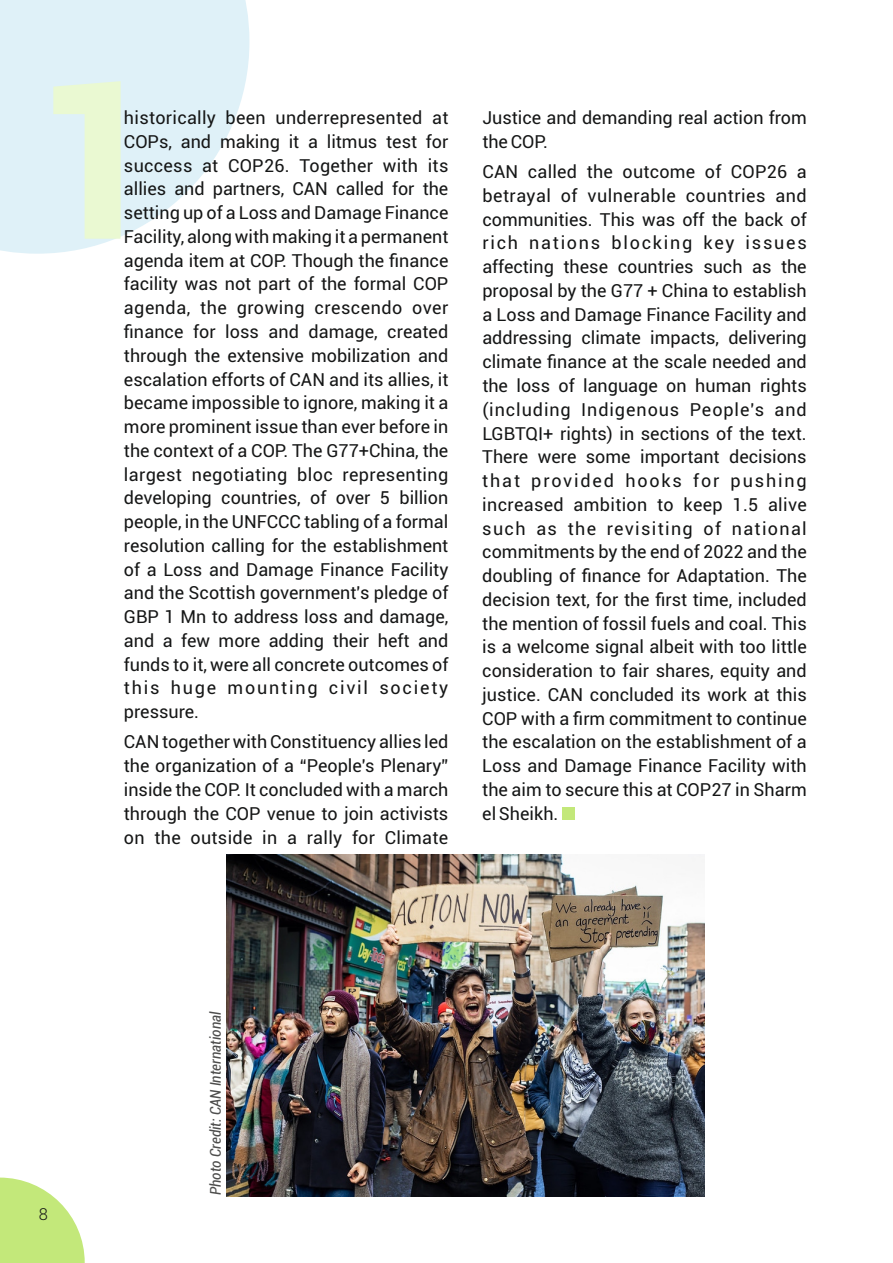
<style>
.page{position:relative;width:893px;height:1263px;background:#fff}
.page>*{position:absolute;margin:0;border:0;box-sizing:border-box;transform-origin:0 0}
.t1{font:900 218.55px "Roboto";color:#eaf9d2}
.t2{font:18px/23.7px "Roboto";color:#151616;text-align:justify}
.t3{font:300 16.5px "Roboto";color:#151616}
.t4{font:italic condensed 15px "Roboto";color:#4e4e4d}
</style>
<div class="page">
<svg style="left:0;top:0;width:249px;height:254px;fill:#dff1f8"></svg>
<div style="left:562px;top:807px;width:13px;height:13px;background:#c3e87a"></div>
<svg style="left:0;top:1177px;width:85px;height:86px"></svg>
<img style="left:227px;top:854px;width:477px;height:343px">
<h1 class="t1" style="left:31px;top:75px;width:128px">1</h1>
<p class="t2" style="left:124px;top:108px;width:326px">historically been underrepresented at COPs, and making it a litmus test for success at COP26. Together with its allies and partners, CAN called for the setting up of a Loss and Damage Finance Facility, along with making it a permanent agenda item at COP. Though the finance facility was not part of the formal COP agenda, the growing crescendo over finance for loss and damage, created through the extensive mobilization and escalation efforts of CAN and its allies, it became impossible to ignore, making it a more prominent issue than ever before in the context of a COP. The G77+China, the largest negotiating bloc representing developing countries, of over 5 billion people, in the UNFCCC tabling of a formal resolution calling for the establishment of a Loss and Damage Finance Facility and the Scottish government's pledge of GBP 1 Mn to address loss and damage, and a few more adding their heft and funds to it, were all concrete outcomes of this huge mounting civil society pressure.</p>
<p class="t2" style="left:124px;top:732px;width:326px">CAN together with Constituency allies led the organization of a “People's Plenary” inside the COP. It concluded with a march through the COP venue to join activists on the outside in a rally for Climate</p>
<p class="t2" style="left:482px;top:108px;width:326px">Justice and demanding real action from the COP.</p>
<p class="t2" style="left:482px;top:162px;width:326px">CAN called the outcome of COP26 a betrayal of vulnerable countries and communities. This was off the back of rich nations blocking key issues affecting these countries such as the proposal by the G77 + China to establish a Loss and Damage Finance Facility and addressing climate impacts, delivering climate finance at the scale needed and the loss of language on human rights (including Indigenous People's and LGBTQI+ rights) in sections of the text.<br>There were some important decisions that provided hooks for pushing increased ambition to keep 1.5 alive such as the revisiting of national commitments by the end of 2022 and the doubling of finance for Adaptation. The decision text, for the first time, included the mention of fossil fuels and coal. This is a welcome signal albeit with too little consideration to fair shares, equity and justice. CAN concluded its work at this COP with a firm commitment to continue the escalation on the establishment of a Loss and Damage Finance Facility with the aim to secure this at COP27 in Sharm el Sheikh.</p>
<p class="t3" style="left:39px;top:1207px;width:11px">8</p>
<p class="t4" style="left:209px;top:1195px;width:185px;rotate:-90deg">Photo Credit: CAN International</p>
</div>
